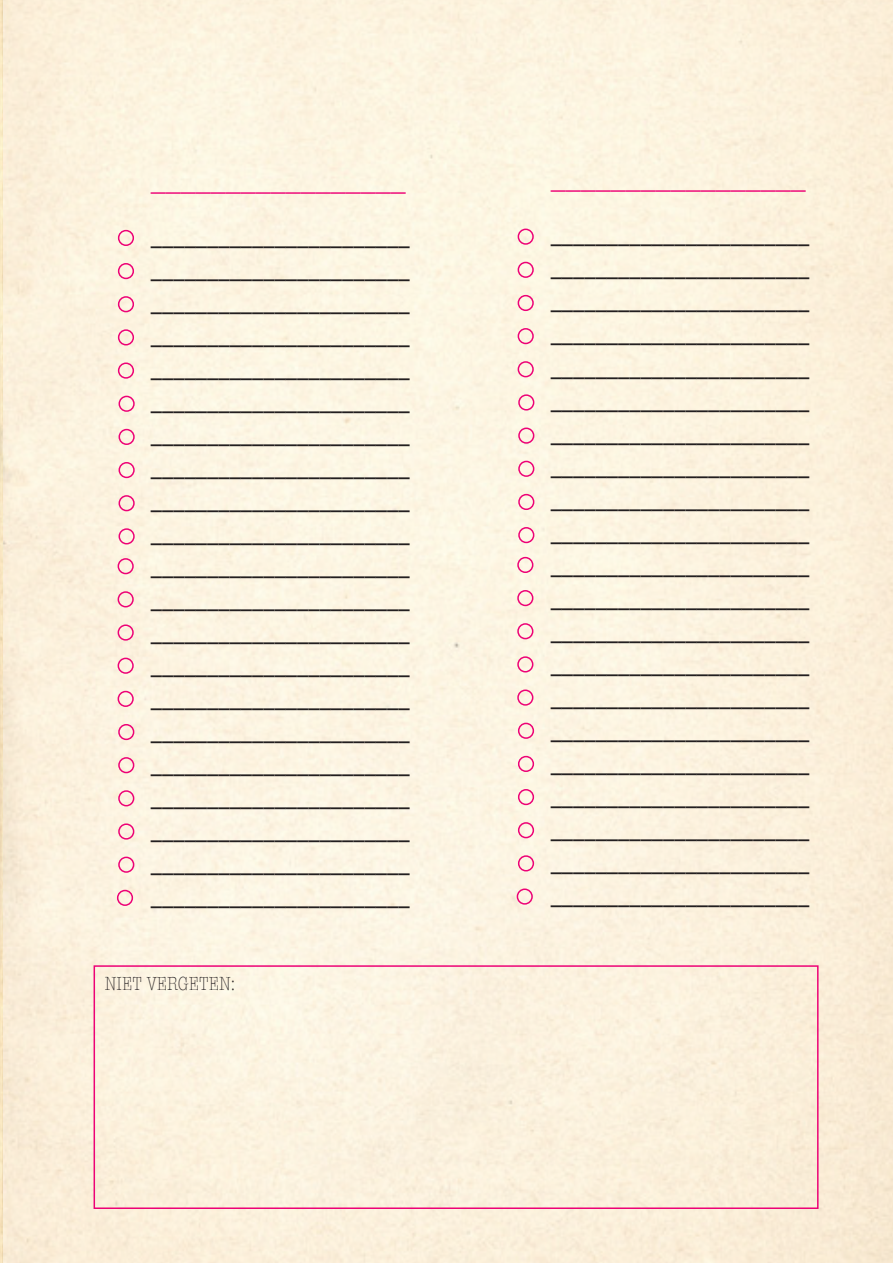
<style>
.page{position:relative;width:893px;height:1263px;background:#fff}
.page>*{position:absolute;margin:0;border:0;box-sizing:border-box;transform-origin:0 0}
.t1{font:300 30px "Helvetica";color:#ed0276}
.t2{font:22.5px/33px "American Typewriter";color:#231f20;text-align:justify}
.t3{font:300 condensed 19.5px "American Typewriter";color:#241f21}
</style>
<div class="page">
<img style="left:3px;top:0;width:890px;height:1263px">
<img style="left:0;top:0;width:3px;height:1263px">
<div style="left:118px;top:230px;width:16px;height:16px;border:2px solid #ed0276;border-radius:50%"></div>
<div style="left:118px;top:558px;width:16px;height:16px;border:2px solid #ed0276;border-radius:50%"></div>
<div style="left:119px;top:396px;width:16px;height:16px;border:2px solid #ed0276;border-radius:50%"></div>
<div style="left:118px;top:724px;width:16px;height:16px;border:2px solid #ed0276;border-radius:50%"></div>
<div style="left:118px;top:263px;width:16px;height:16px;border:2px solid #ed0276;border-radius:50%"></div>
<div style="left:118px;top:591px;width:16px;height:16px;border:2px solid #ed0276;border-radius:50%"></div>
<div style="left:119px;top:429px;width:16px;height:16px;border:2px solid #ed0276;border-radius:50%"></div>
<div style="left:118px;top:757px;width:16px;height:16px;border:2px solid #ed0276;border-radius:50%"></div>
<div style="left:118px;top:329px;width:16px;height:16px;border:2px solid #ed0276;border-radius:50%"></div>
<div style="left:118px;top:658px;width:16px;height:16px;border:2px solid #ed0276;border-radius:50%"></div>
<div style="left:119px;top:495px;width:16px;height:16px;border:2px solid #ed0276;border-radius:50%"></div>
<div style="left:118px;top:823px;width:16px;height:17px;border:2px solid #ed0276;border-radius:50%"></div>
<div style="left:118px;top:296px;width:16px;height:16px;border:2px solid #ed0276;border-radius:50%"></div>
<div style="left:118px;top:624px;width:16px;height:17px;border:2px solid #ed0276;border-radius:50%"></div>
<div style="left:117px;top:890px;width:16px;height:16px;border:2px solid #ed0276;border-radius:50%"></div>
<div style="left:119px;top:462px;width:16px;height:16px;border:2px solid #ed0276;border-radius:50%"></div>
<div style="left:118px;top:790px;width:16px;height:16px;border:2px solid #ed0276;border-radius:50%"></div>
<div style="left:118px;top:362px;width:16px;height:17px;border:2px solid #ed0276;border-radius:50%"></div>
<div style="left:118px;top:691px;width:16px;height:16px;border:2px solid #ed0276;border-radius:50%"></div>
<div style="left:119px;top:528px;width:16px;height:16px;border:2px solid #ed0276;border-radius:50%"></div>
<div style="left:118px;top:857px;width:16px;height:16px;border:2px solid #ed0276;border-radius:50%"></div>
<div style="left:518px;top:229px;width:16px;height:16px;border:2px solid #ed0276;border-radius:50%"></div>
<div style="left:517px;top:557px;width:16px;height:16px;border:2px solid #ed0276;border-radius:50%"></div>
<div style="left:518px;top:394px;width:16px;height:16px;border:2px solid #ed0276;border-radius:50%"></div>
<div style="left:518px;top:723px;width:16px;height:16px;border:2px solid #ed0276;border-radius:50%"></div>
<div style="left:518px;top:262px;width:16px;height:16px;border:2px solid #ed0276;border-radius:50%"></div>
<div style="left:517px;top:590px;width:16px;height:16px;border:2px solid #ed0276;border-radius:50%"></div>
<div style="left:518px;top:427px;width:16px;height:17px;border:2px solid #ed0276;border-radius:50%"></div>
<div style="left:518px;top:756px;width:16px;height:16px;border:2px solid #ed0276;border-radius:50%"></div>
<div style="left:518px;top:328px;width:16px;height:16px;border:2px solid #ed0276;border-radius:50%"></div>
<div style="left:517px;top:656px;width:16px;height:16px;border:2px solid #ed0276;border-radius:50%"></div>
<div style="left:518px;top:494px;width:16px;height:16px;border:2px solid #ed0276;border-radius:50%"></div>
<div style="left:518px;top:822px;width:16px;height:16px;border:2px solid #ed0276;border-radius:50%"></div>
<div style="left:518px;top:295px;width:16px;height:16px;border:2px solid #ed0276;border-radius:50%"></div>
<div style="left:517px;top:623px;width:16px;height:16px;border:2px solid #ed0276;border-radius:50%"></div>
<div style="left:517px;top:888px;width:16px;height:17px;border:2px solid #ed0276;border-radius:50%"></div>
<div style="left:518px;top:461px;width:16px;height:16px;border:2px solid #ed0276;border-radius:50%"></div>
<div style="left:518px;top:789px;width:16px;height:16px;border:2px solid #ed0276;border-radius:50%"></div>
<div style="left:518px;top:361px;width:16px;height:16px;border:2px solid #ed0276;border-radius:50%"></div>
<div style="left:517px;top:689px;width:16px;height:17px;border:2px solid #ed0276;border-radius:50%"></div>
<div style="left:518px;top:527px;width:16px;height:16px;border:2px solid #ed0276;border-radius:50%"></div>
<div style="left:518px;top:855px;width:16px;height:16px;border:2px solid #ed0276;border-radius:50%"></div>
<div style="left:94px;top:965px;width:725px;height:244px;border:2px solid #ed0276"></div>
<p class="t1" style="left:151px;top:153px;width:256px">_________________</p>
<p class="t2" style="left:151px;top:220px;width:260px">_______________________ _______________________ _______________________ _______________________ _______________________ _______________________ _______________________ _______________________ _______________________ _______________________ _______________________ _______________________ _______________________ _______________________ _______________________ _______________________ _______________________ _______________________ _______________________ _______________________ _______________________</p>
<p class="t3" style="left:105px;top:970px;width:132px">NIET VERGETEN:</p>
<p class="t1" style="left:551px;top:152px;width:256px">_________________</p>
<p class="t2" style="left:551px;top:219px;width:260px">_______________________ _______________________ _______________________ _______________________ _______________________ _______________________ _______________________ _______________________ _______________________ _______________________ _______________________ _______________________ _______________________ _______________________ _______________________ _______________________ _______________________ _______________________ _______________________ _______________________ _______________________</p>
</div>
